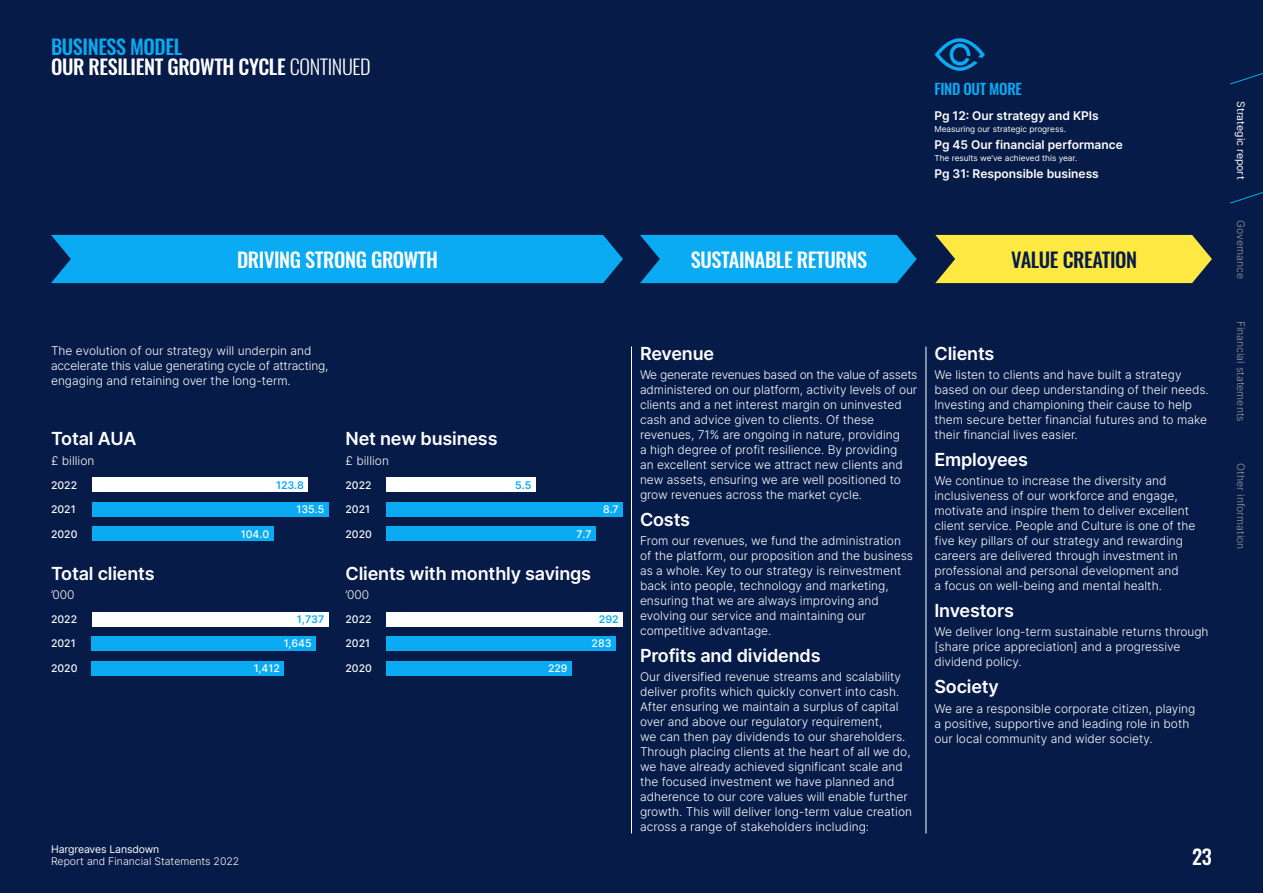
<style>
.page{position:relative;width:1263px;height:893px;background:#061b47}
.page>*{position:absolute;margin:0;border:0;box-sizing:border-box;transform-origin:0 0}
.t1{font:500 20.25px/20.2px "Oswald";letter-spacing:-.02em;color:#fff}
.t2{font:500 20.25px "Oswald";letter-spacing:-.02em;color:#061b47}
.t3{font:600 18px "Inter";letter-spacing:-.01em;color:#fff}
.t4{font:500 15px "Oswald";letter-spacing:-.02em;color:#0aabf3}
.t5{font:300 12px/15px "Inter";color:#fff}
.t6{font:600 12px "Inter";color:#fff}
.t7{font:500 10.5px "Inter";color:#fff}
.t8{font:300 10.5px "Inter";color:#999}
.t9{font:10.5px "Inter";letter-spacing:-.01em;color:#fff}
.t10{font:300 10.5px "Inter";color:#fff}
.t11{font:600 10.5px "Inter";color:#0aabf3}
.t12{font:8.25px "Inter";color:#fff}
.s1{color:#0aabf3}
.s2{font-weight:300}
</style>
<div class="page">
<hr style="left:925px;top:347px;width:1px;height:486px;background:#fff">
<hr style="left:631px;top:347px;width:1px;height:486px;background:#fff">
<div style="left:92px;top:477px;width:216px;height:15px;background:#fff"></div>
<div style="left:92px;top:502px;width:236px;height:15px;background:#0aabf3"></div>
<div style="left:92px;top:526px;width:181px;height:15px;background:#0aabf3"></div>
<div style="left:387px;top:477px;width:149px;height:15px;background:#fff"></div>
<div style="left:386px;top:502px;width:237px;height:15px;background:#0aabf3"></div>
<div style="left:386px;top:526px;width:210px;height:15px;background:#0aabf3"></div>
<div style="left:92px;top:612px;width:236px;height:15px;background:#fff"></div>
<div style="left:92px;top:636px;width:224px;height:15px;background:#0aabf3"></div>
<div style="left:92px;top:661px;width:192px;height:15px;background:#0aabf3"></div>
<div style="left:387px;top:612px;width:236px;height:15px;background:#fff"></div>
<div style="left:386px;top:636px;width:230px;height:15px;background:#0aabf3"></div>
<div style="left:386px;top:661px;width:186px;height:15px;background:#0aabf3"></div>
<svg style="left:935px;top:38px;width:50px;height:33px"></svg>
<div style="left:51px;top:235px;width:572px;height:48px;background:#0aabf3"></div>
<svg style="left:640px;top:235px;width:277px;height:48px;background:#09a0e6"></svg>
<svg style="left:935px;top:235px;width:277px;height:48px;background:#ebda42"></svg>
<svg style="left:1230px;top:73px;width:33px;height:12px"></svg>
<svg style="left:1230px;top:192px;width:33px;height:12px"></svg>
<h1 class="t1" style="left:51px;top:38px;width:321px"><span class="s1">BUSINESS MODEL<br></span>OUR RESILIENT GROWTH CYCLE <span class="s2">CONTINUED</span></h1>
<p class="t4" style="left:934px;top:81px;width:89px">FIND OUT MORE</p>
<p class="t6" style="left:934px;top:107px;width:166px">Pg 12: Our strategy and KPIs</p>
<p class="t12" style="left:934px;top:123px;width:133px">Measuring our strategic progress.</p>
<p class="t6" style="left:934px;top:136px;width:190px">Pg 45 Our financial performance</p>
<p class="t12" style="left:934px;top:152px;width:144px">The results we’ve achieved this year.</p>
<p class="t6" style="left:934px;top:165px;width:166px">Pg 31: Responsible business</p>
<h1 class="t1" style="left:237px;top:251px;width:203px">DRIVING STRONG GROWTH</h1>
<h1 class="t1" style="left:691px;top:251px;width:178px">SUSTAINABLE RETURNS</h1>
<h1 class="t2" style="left:1011px;top:249px;width:128px">VALUE CREATION</h1>
<p class="t5" style="left:51px;top:343px;width:279px">The evolution of our strategy will underpin and accelerate this value generating cycle of attracting, engaging and retaining over the long-term.</p>
<h2 class="t3" style="left:51px;top:426px;width:87px">Total AUA</h2>
<p class="t5" style="left:51px;top:452px;width:45px">£ billion</p>
<h2 class="t3" style="left:345px;top:426px;width:154px">Net new business</h2>
<p class="t5" style="left:345px;top:452px;width:45px">£ billion</p>
<p class="t7" style="left:51px;top:477px;width:28px">2022</p>
<p class="t7" style="left:51px;top:502px;width:26px">2021</p>
<p class="t7" style="left:51px;top:526px;width:28px">2020</p>
<p class="t7" style="left:241px;top:526px;width:30px">104.0</p>
<p class="t11" style="left:276px;top:477px;width:29px">123.8</p>
<p class="t7" style="left:296px;top:502px;width:29px">135.5</p>
<p class="t7" style="left:345px;top:477px;width:28px">2022</p>
<p class="t7" style="left:345px;top:502px;width:26px">2021</p>
<p class="t7" style="left:345px;top:526px;width:28px">2020</p>
<p class="t11" style="left:515px;top:477px;width:18px">5.5</p>
<p class="t7" style="left:576px;top:526px;width:17px">7.7</p>
<p class="t7" style="left:603px;top:502px;width:17px">8.7</p>
<h2 class="t3" style="left:51px;top:560px;width:105px">Total clients</h2>
<p class="t5" style="left:51px;top:587px;width:25px">’000</p>
<h2 class="t3" style="left:345px;top:560px;width:247px">Clients with monthly savings</h2>
<p class="t5" style="left:345px;top:587px;width:25px">’000</p>
<p class="t7" style="left:51px;top:612px;width:28px">2022</p>
<p class="t7" style="left:51px;top:636px;width:26px">2021</p>
<p class="t7" style="left:51px;top:660px;width:28px">2020</p>
<p class="t11" style="left:297px;top:612px;width:29px">1,737</p>
<p class="t7" style="left:284px;top:636px;width:30px">1,645</p>
<p class="t7" style="left:254px;top:660px;width:28px">1,412</p>
<p class="t7" style="left:345px;top:612px;width:28px">2022</p>
<p class="t7" style="left:345px;top:636px;width:26px">2021</p>
<p class="t7" style="left:345px;top:660px;width:28px">2020</p>
<p class="t7" style="left:548px;top:660px;width:21px">229</p>
<p class="t11" style="left:599px;top:612px;width:21px">292</p>
<p class="t7" style="left:592px;top:636px;width:21px">283</p>
<h2 class="t3" style="left:640px;top:340px;width:76px">Revenue</h2>
<p class="t5" style="left:640px;top:367px;width:279px">We generate revenues based on the value of assets administered on our platform, activity levels of our clients and a net interest margin on uninvested cash and advice given to clients. Of these revenues, 71% are ongoing in nature, providing<br>a high degree of profit resilience. By providing<br>an excellent service we attract new clients and new assets, ensuring we are well positioned to grow revenues across the market cycle.</p>
<h2 class="t3" style="left:640px;top:506px;width:52px">Costs</h2>
<p class="t5" style="left:640px;top:533px;width:274px">From our revenues, we fund the administration of the platform, our proposition and the business as a whole. Key to our strategy is reinvestment back into people, technology and marketing, ensuring that we are always improving and evolving our service and maintaining our competitive advantage.</p>
<h2 class="t3" style="left:640px;top:642px;width:182px">Profits and dividends</h2>
<p class="t5" style="left:640px;top:669px;width:274px">Our diversified revenue streams and scalability deliver profits which quickly convert into cash.<br>After ensuring we maintain a surplus of capital over and above our regulatory requirement,<br>we can then pay dividends to our shareholders.<br>Through placing clients at the heart of all we do, we have already achieved significant scale and the focused investment we have planned and adherence to our core values will enable further growth. This will deliver long-term value creation across a range of stakeholders including:</p>
<h2 class="t3" style="left:934px;top:340px;width:61px">Clients</h2>
<p class="t5" style="left:934px;top:367px;width:276px">We listen to clients and have built a strategy based on our deep understanding of their needs.<br>Investing and championing their cause to help them secure better financial futures and to make their financial lives easier.</p>
<h2 class="t3" style="left:934px;top:446px;width:95px">Employees</h2>
<p class="t5" style="left:934px;top:473px;width:262px">We continue to increase the diversity and inclusiveness of our workforce and engage, motivate and inspire them to deliver excellent client service. People and Culture is one of the five key pillars of our strategy and rewarding careers are delivered through investment in professional and personal development and<br>a focus on well-being and mental health.</p>
<h2 class="t3" style="left:934px;top:597px;width:81px">Investors</h2>
<p class="t5" style="left:934px;top:624px;width:276px">We deliver long-term sustainable returns through [share price appreciation] and a progressive dividend policy.</p>
<h2 class="t3" style="left:934px;top:674px;width:66px">Society</h2>
<p class="t5" style="left:934px;top:701px;width:262px">We are a responsible corporate citizen, playing a positive, supportive and leading role in both our local community and wider society.</p>
<p class="t9" style="left:51px;top:841px;width:110px">Hargreaves Lansdown</p>
<p class="t10" style="left:51px;top:853px;width:190px">Report and Financial Statements 2022</p>
<h1 class="t1" style="left:1192px;top:847px;width:21px">23</h1>
<p class="t9" style="left:1249px;top:101px;width:80px;rotate:90deg">Strategic report</p>
<p class="t8" style="left:1249px;top:220px;width:61px;rotate:90deg">Governance</p>
<p class="t8" style="left:1249px;top:321px;width:103px;rotate:90deg">Financial statements</p>
<p class="t8" style="left:1249px;top:463px;width:88px;rotate:90deg">Other information</p>
</div>
